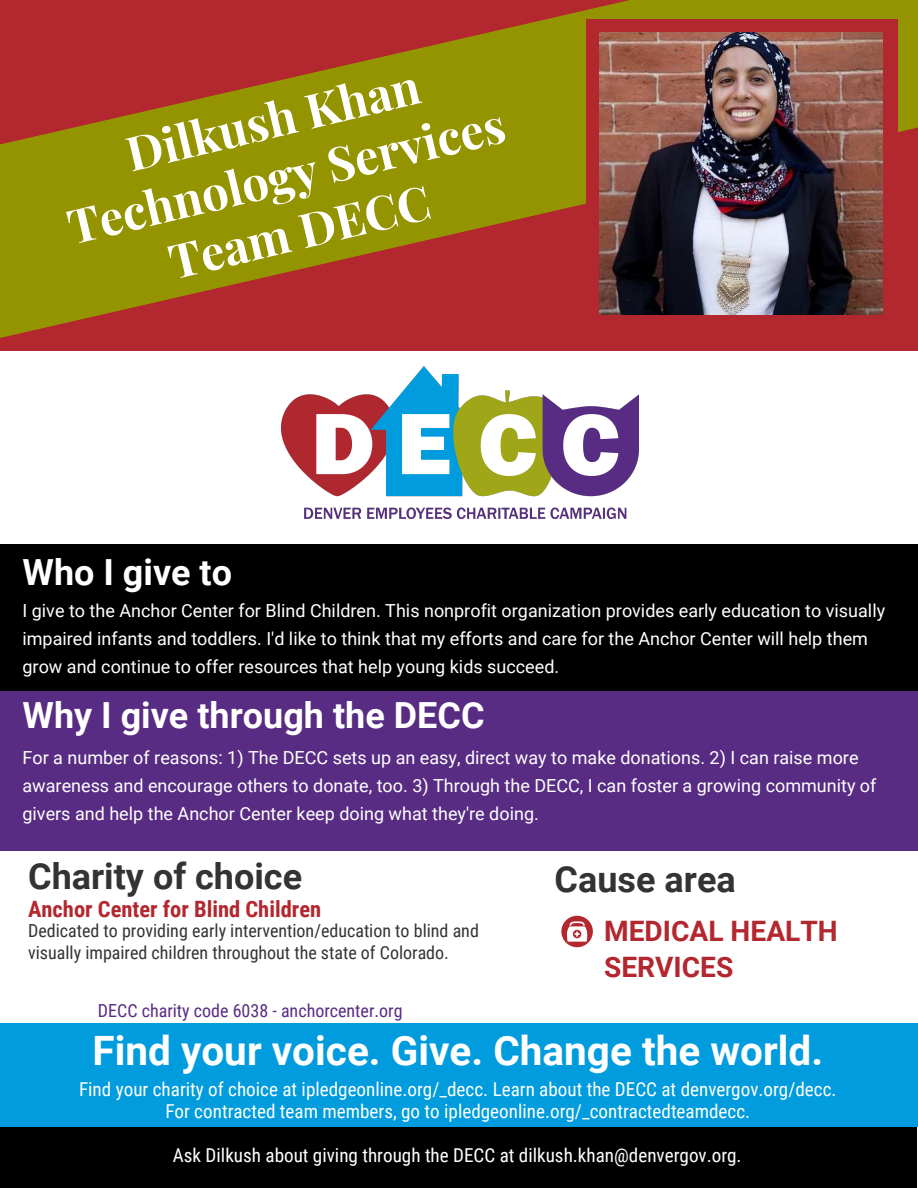
<style>
.page{position:relative;width:918px;height:1188px;background:#fff}
.page>*{position:absolute;margin:0;border:0;box-sizing:border-box;transform-origin:0 0}
.t1{font:700 47.25px/57.3px "Playfair Display";color:#fff;text-align:center}
.t2{font:700 40.5px "Roboto";color:#fff}
.t3{font:700 36px "Roboto";color:#fff}
.t4{font:700 36px "Roboto";color:#333}
.t5{font:700 28.2px/36px "Roboto";color:#b3272f}
.t6{font:700 22.5px "Roboto Condensed";color:#b3272f}
.t7{font:19.2px/22.5px "Roboto Condensed";color:#fff;text-align:center}
.t8{font:18px/28.2px "Roboto";color:#fff}
.t9{font:18px/21.3px "Roboto Condensed";color:#333}
.t10{font:18px "Roboto Condensed";color:#582c83}
</style>
<div class="page">
<div style="left:0;top:681px;width:918px;height:169px;background:#582c83"></div>
<div style="left:0;top:1024px;width:918px;height:103px;background:#009cde"></div>
<div style="left:0;top:0;width:918px;height:351px;background:#b3272f"></div>
<svg style="left:0;top:0;width:918px;height:338px;fill:#949300"></svg>
<div style="left:0;top:544px;width:918px;height:147px;background:#000"></div>
<img style="left:281px;top:367px;width:358px;height:152px">
<div style="left:0;top:1127px;width:917px;height:61px;background:#000"></div>
<div style="left:561px;top:916px;width:32px;height:31px;background:#b3272f;border-radius:50%"></div>
<div style="left:586px;top:19px;width:312px;height:313px;background:#b3272f"></div>
<img style="left:600px;top:33px;width:283px;height:282px">
<svg style="left:567px;top:921px;width:20px;height:21px"></svg>
<h1 class="t1" style="left:48px;top:139px;width:449px;rotate:-13deg">Dilkush Khan<br>Technology Services<br>Team DECC</h1>
<h3 class="t3" style="left:22px;top:547px;width:211px">Who I give to</h3>
<p class="t8" style="left:22px;top:595px;width:864px">I give to the Anchor Center for Blind Children. This nonprofit organization provides early education to visually impaired infants and toddlers. I'd like to think that my efforts and care for the Anchor Center will help them grow and continue to offer resources that help young kids succeed.</p>
<h3 class="t3" style="left:22px;top:690px;width:464px">Why I give through the DECC</h3>
<p class="t8" style="left:22px;top:743px;width:855px">For a number of reasons: 1) The DECC sets up an easy, direct way to make donations. 2) I can raise more awareness and encourage others to donate, too. 3) Through the DECC, I can foster a growing community of givers and help the Anchor Center keep doing what they're doing.</p>
<h3 class="t4" style="left:28px;top:851px;width:276px">Charity of choice</h3>
<h3 class="t4" style="left:555px;top:854px;width:183px">Cause area</h3>
<p class="t9" style="left:28px;top:919px;width:452px">Dedicated to providing early intervention/education to blind and visually impaired children throughout the state of Colorado.</p>
<p class="t6" style="left:28px;top:893px;width:295px">Anchor Center for Blind Children</p>
<h3 class="t5" style="left:604px;top:911px;width:235px">MEDICAL HEALTH<br>SERVICES</h3>
<p class="t10" style="left:98px;top:998px;width:306px">DECC charity code 6038 - anchorcenter.org</p>
<h2 class="t2" style="left:93px;top:1023px;width:732px">Find your voice. Give. Change the world.</h2>
<p class="t7" style="left:79px;top:1077px;width:759px">Find your charity of choice at ipledgeonline.org/_decc. Learn about the DECC at denvergov.org/decc.<br>For contracted team members, go to ipledgeonline.org/_contractedteamdecc.</p>
<p class="t7" style="left:173px;top:1143px;width:570px">Ask Dilkush about giving through the DECC at dilkush.khan@denvergov.org.</p>
</div>
